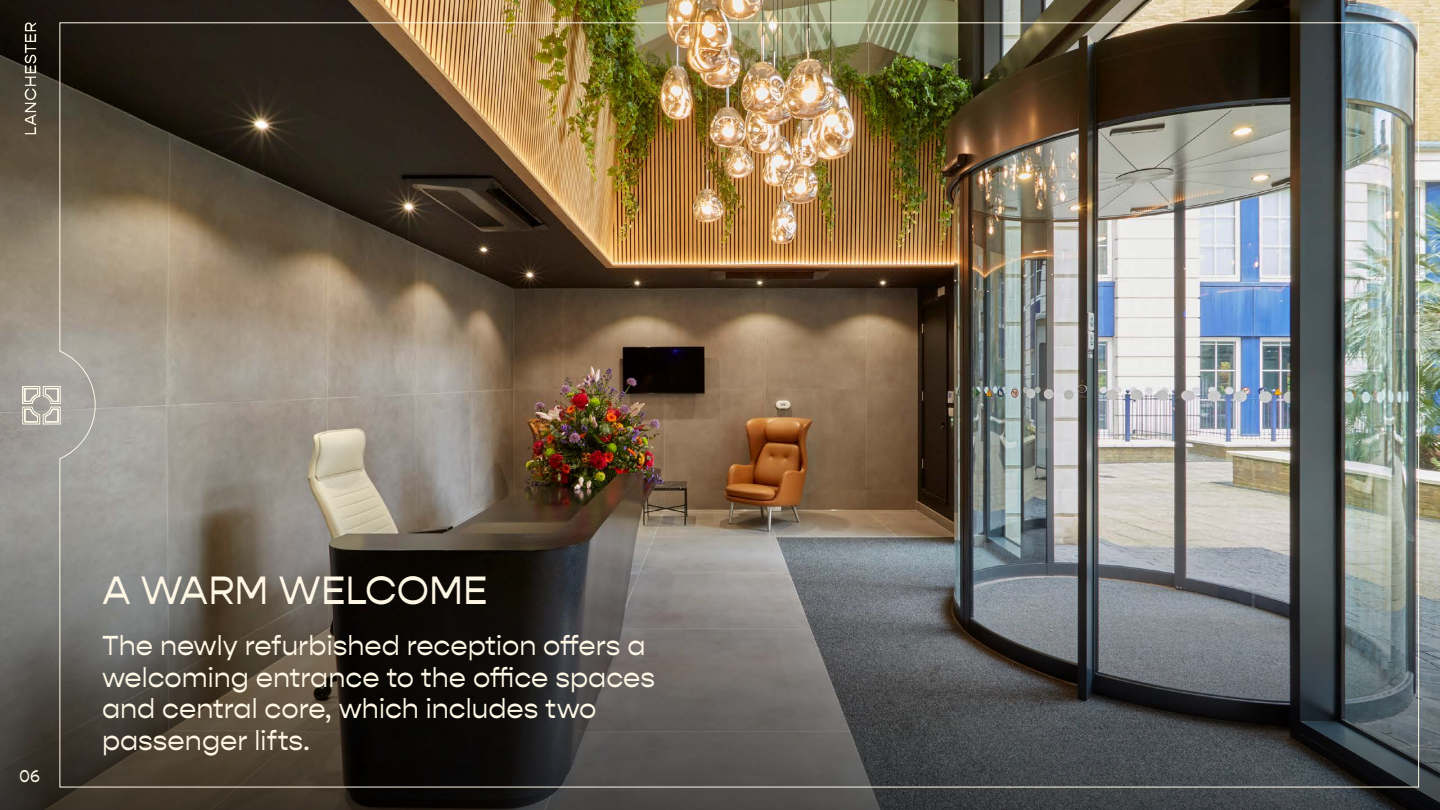
<style>
.page{position:relative;width:1440px;height:810px;background:#fff}
.page>*{position:absolute;margin:0;border:0;box-sizing:border-box;transform-origin:0 0}
.t1{font:39.83px "Gopher";color:#fff7e6}
.t2{font:27.75px/31.5px "Gopher";color:#fff7e6}
.t3{font:17.17px "Gopher";color:#fff7e6}
</style>
<div class="page">
<img style="left:0;top:0;width:1440px;height:513px">
<svg style="left:0;top:513px;width:1440px;height:297px;background:#4d4c4a"></svg>
<img style="left:59px;top:22px;width:1360px;height:766px">
<svg style="left:22px;top:386px;width:39px;height:39px;background:#c5c0b7"></svg>
<svg style="left:25px;top:22px;width:11px;height:112px"></svg>
<p class="t3" style="left:19px;top:767px;width:22px">06</p>
<h1 class="t1" style="left:102px;top:568px;width:387px">A WARM WELCOME</h1>
<p class="t2" style="left:102px;top:631px;width:555px">The newly refurbished reception offers a welcoming entrance to the office spaces and central core, which includes two passenger lifts.</p>
</div>
